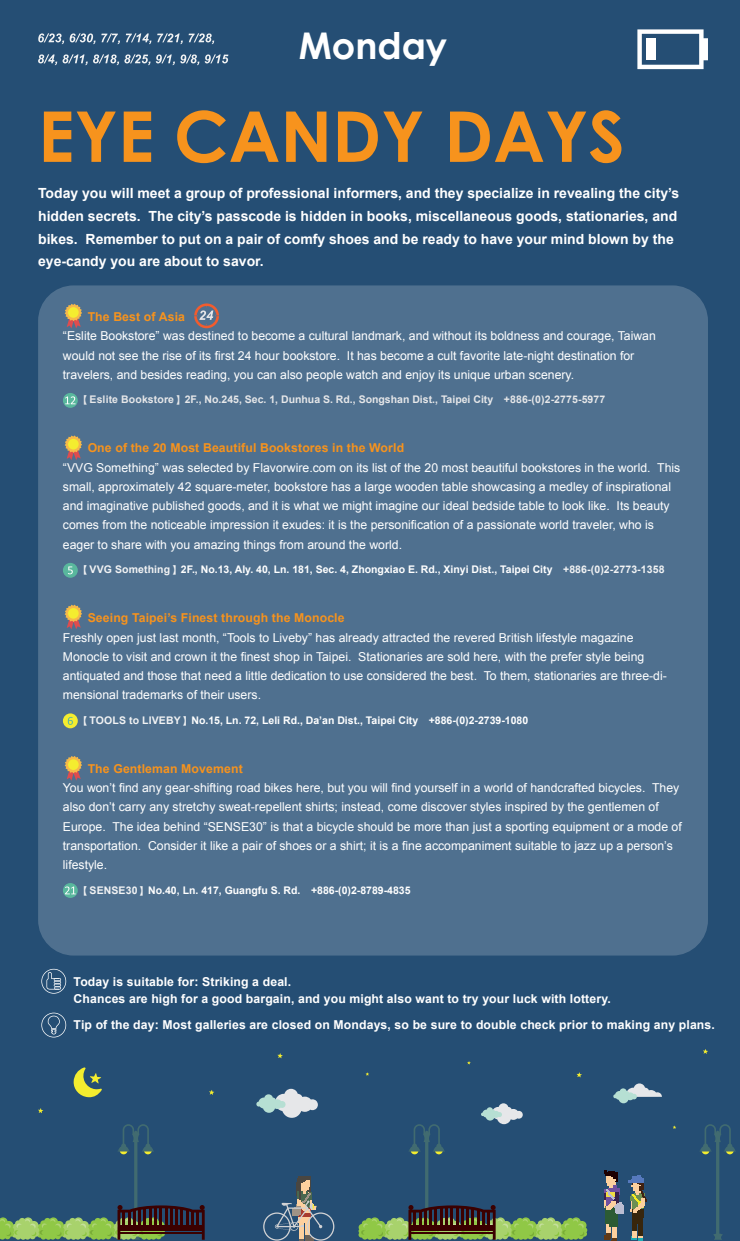
<style>
.page{position:relative;width:740px;height:1241px;background:#fff}
.page>*{position:absolute;margin:0;border:0;box-sizing:border-box;transform-origin:0 0}
.t1{font:700 70px "Century Gothic";color:#f7931d}
.t2{font:700 36.75px "Century Gothic";color:#fff}
.t3{font:700 14px/22.8px "Arial";color:#fff}
.t4{font:12.25px/19.2px "Arial";color:#fff}
.t5{font:700 12.25px/17.5px "Arial";letter-spacing:.01em;color:#fff}
.t6{font:700 10.5px "Arial";color:#fff}
.t7{font:700 10.5px "Arial";color:#e6e7e9}
.s1{font-family:"Adobe Ming Std";font-weight:300;color:#f7931d}
.s2{font-weight:700;color:#f7931d}
.s3{font-family:"DF Li Hei Md WIN BF";font-weight:400}
.s4{font-family:"DF Li Hei Md WIN BF";font-weight:400;color:#f2f3f4}
.s5{color:#f2f3f4}
</style>
<div class="page">
<hr style="left:0;top:0;width:1px;height:1240px;background:#8cbbaf">
<div style="left:1px;top:0;width:739px;height:1240px;background:#254e74"></div>
<div style="left:38px;top:285px;width:670px;height:670px;background:#4f708f;border-radius:36px"></div>
<svg style="left:41px;top:968px;width:25px;height:25px"></svg>
<svg style="left:41px;top:1012px;width:25px;height:25px"></svg>
<svg style="left:700px;top:1124px;width:36px;height:115px"></svg>
<svg style="left:65px;top:304px;width:17px;height:24px"></svg>
<div style="left:68px;top:307px;width:11px;height:11px;background:#f4ed2f;border-radius:50%"></div>
<svg style="left:65px;top:435px;width:17px;height:25px"></svg>
<div style="left:68px;top:439px;width:11px;height:10px;background:#f4ed2f;border-radius:50%"></div>
<svg style="left:65px;top:604px;width:17px;height:25px"></svg>
<div style="left:68px;top:608px;width:11px;height:10px;background:#f4ed2f;border-radius:50%"></div>
<svg style="left:65px;top:756px;width:17px;height:24px"></svg>
<div style="left:68px;top:759px;width:11px;height:11px;background:#f4ed2f;border-radius:50%"></div>
<svg style="left:263px;top:1176px;width:71px;height:65px"></svg>
<hr style="left:638px;top:1220px;width:4px;height:18px;background:#38260d">
<hr style="left:633px;top:1217px;width:4px;height:14px;background:#38260d">
<svg style="left:631px;top:1230px;width:11px;height:10px"></svg>
<svg style="left:628px;top:1175px;width:18px;height:48px"></svg>
<svg style="left:612px;top:1226px;width:5px;height:6px"></svg>
<div style="left:606px;top:1214px;width:5px;height:24px;background:#fdd09e"></div>
<svg style="left:605px;top:1232px;width:12px;height:9px"></svg>
<div style="left:605px;top:1206px;width:6px;height:17px;background:#2c5b34"></div>
<div style="left:609px;top:1205px;width:9px;height:21px;background:#2c5b34"></div>
<div style="left:615px;top:1204px;width:8px;height:8px;background:#bbbdd2"></div>
<div style="left:616px;top:1205px;width:8px;height:8px;background:#bbbdd2"></div>
<svg style="left:604px;top:1170px;width:16px;height:44px"></svg>
<svg style="left:73px;top:1067px;width:29px;height:30px"></svg>
<svg style="left:256px;top:1088px;width:62px;height:29px"></svg>
<svg style="left:613px;top:1083px;width:49px;height:20px"></svg>
<svg style="left:209px;top:1090px;width:5px;height:4px"></svg>
<svg style="left:703px;top:1049px;width:5px;height:4px"></svg>
<svg style="left:577px;top:1072px;width:5px;height:5px"></svg>
<svg style="left:38px;top:1108px;width:5px;height:4px"></svg>
<svg style="left:277px;top:1053px;width:6px;height:5px"></svg>
<svg style="left:0;top:1123px;width:205px;height:116px"></svg>
<hr style="left:170px;top:1207px;width:3px;height:19px;background:#3b0000">
<hr style="left:175px;top:1208px;width:3px;height:18px;background:#3b0000">
<hr style="left:180px;top:1208px;width:3px;height:18px;background:#3b0000">
<hr style="left:186px;top:1210px;width:3px;height:16px;background:#3b0000">
<hr style="left:191px;top:1211px;width:3px;height:15px;background:#3b0000">
<hr style="left:196px;top:1211px;width:3px;height:15px;background:#3b0000">
<svg style="left:358px;top:1103px;width:229px;height:136px"></svg>
<hr style="left:482px;top:1211px;width:3px;height:15px;background:#3b0000">
<hr style="left:487px;top:1211px;width:3px;height:15px;background:#3b0000">
<svg style="left:637px;top:29px;width:71px;height:40px"></svg>
<div style="left:646px;top:39px;width:9px;height:21px;background:#fff"></div>
<svg style="left:38px;top:33px;width:26px;height:11px"></svg>
<svg style="left:70px;top:33px;width:50px;height:11px"></svg>
<svg style="left:126px;top:33px;width:25px;height:11px"></svg>
<svg style="left:157px;top:33px;width:26px;height:11px"></svg>
<svg style="left:189px;top:33px;width:25px;height:11px"></svg>
<svg style="left:38px;top:54px;width:19px;height:11px"></svg>
<svg style="left:63px;top:54px;width:136px;height:11px"></svg>
<svg style="left:205px;top:54px;width:23px;height:9px"></svg>
<div style="left:63px;top:562px;width:15px;height:15px;background:#59b79d;border-radius:50%"></div>
<svg style="left:68px;top:566px;width:5px;height:8px"></svg>
<div style="left:63px;top:713px;width:15px;height:15px;background:#f4ed2f;border-radius:50%"></div>
<svg style="left:68px;top:717px;width:5px;height:7px"></svg>
<svg style="left:63px;top:393px;width:15px;height:15px"></svg>
<svg style="left:65px;top:396px;width:11px;height:8px"></svg>
<svg style="left:63px;top:882px;width:15px;height:15px"></svg>
<svg style="left:65px;top:886px;width:11px;height:8px"></svg>
<svg style="left:194px;top:303px;width:25px;height:25px"></svg>
<h2 class="t2" style="left:299px;top:18px;width:150px">Monday</h2>
<h1 class="t1" style="left:38px;top:83px;width:588px">EYE CANDY DAYS</h1>
<p class="t3" style="left:38px;top:182px;width:643px">Today you will meet a group of professional informers, and they specialize in revealing the city’s hidden secrets. The city’s passcode is hidden in books, miscellaneous goods, stationaries, and bikes. Remember to put on a pair of comfy shoes and be ready to have your mind blown by the eye-candy you are about to savor.</p>
<p class="t4" style="left:63px;top:307px;width:594px"><span class="s1">　　</span><span class="s2">The Best of Asia<br></span>“Eslite Bookstore” was destined to become a cultural landmark, and without its boldness and courage, Taiwan would not see the rise of its first 24 hour bookstore. It has become a cult favorite late-night destination for travelers, and besides reading, you can also people watch and enjoy its unique urban scenery.</p>
<p class="t7" style="left:79px;top:392px;width:528px"><span class="s3">【</span>Eslite Bookstore<span class="s3">】</span>2F., No.245, Sec. 1, Dunhua S. Rd., Songshan Dist., Taipei City +886-(0)2-2775-5977</p>
<p class="t4" style="left:63px;top:438px;width:619px"><span class="s1">　　</span><span class="s2">One of the 20 Most Beautiful Bookstores in the World<br></span>“VVG Something” was selected by Flavorwire.com on its list of the 20 most beautiful bookstores in the world. This small, approximately 42 square-meter, bookstore has a large wooden table showcasing a medley of inspirational and imaginative published goods, and it is what we might imagine our ideal bedside table to look like. Its beauty comes from the noticeable impression it exudes: it is the personification of a passionate world traveler, who is eager to share with you amazing things from around the world.</p>
<p class="t6" style="left:79px;top:562px;width:587px"><span class="s4">【</span><span class="s5">VVG Something</span><span class="s4">】</span>2F., No.13, Aly. 40, Ln. 181, Sec. 4, Zhongxiao E. Rd., Xinyi Dist., Taipei City <span class="s5">+886-(0)2-2773-1358</span></p>
<p class="t4" style="left:63px;top:608px;width:605px"><span class="s1">　　</span><span class="s2">Seeing Taipei’s Finest through the Monocle<br></span>Freshly open just last month, “Tools to Liveby” has already attracted the revered British lifestyle magazine Monocle to visit and crown it the finest shop in Taipei. Stationaries are sold here, with the prefer style being antiquated and those that need a little dedication to use considered the best. To them, stationaries are three-di&shy;mensional trademarks of their users.</p>
<p class="t6" style="left:79px;top:713px;width:451px"><span class="s4">【</span><span class="s5">TOOLS to LIVEBY</span><span class="s4">】</span>No.15, Ln. 72, Leli Rd., Da’an Dist., Taipei City +886-(0)2-2739-1080</p>
<p class="t4" style="left:63px;top:759px;width:620px"><span class="s1">　　</span><span class="s2">The Gentleman Movement<br></span>You won’t find any gear-shifting road bikes here, but you will find yourself in a world of handcrafted bicycles. They also don’t carry any stretchy sweat-repellent shirts; instead, come discover styles inspired by the gentlemen of Europe. The idea behind “SENSE30” is that a bicycle should be more than just a sporting equipment or a mode of transportation. Consider it like a pair of shoes or a shirt; it is a fine accompaniment suitable to jazz up a person’s lifestyle.</p>
<p class="t6" style="left:79px;top:882px;width:333px"><span class="s4">【</span><span class="s5">SENSE30</span><span class="s4">】</span>No.40, Ln. 417, Guangfu S. Rd. +886-(0)2-8789-4835</p>
<p class="t5" style="left:74px;top:973px;width:538px">Today is suitable for: Striking a deal.<br>Chances are high for a good bargain, and you might also want to try your luck with lottery.</p>
<p class="t5" style="left:74px;top:1016px;width:643px">Tip of the day: Most galleries are closed on Mondays, so be sure to double check prior to making any plans.</p>
</div>
